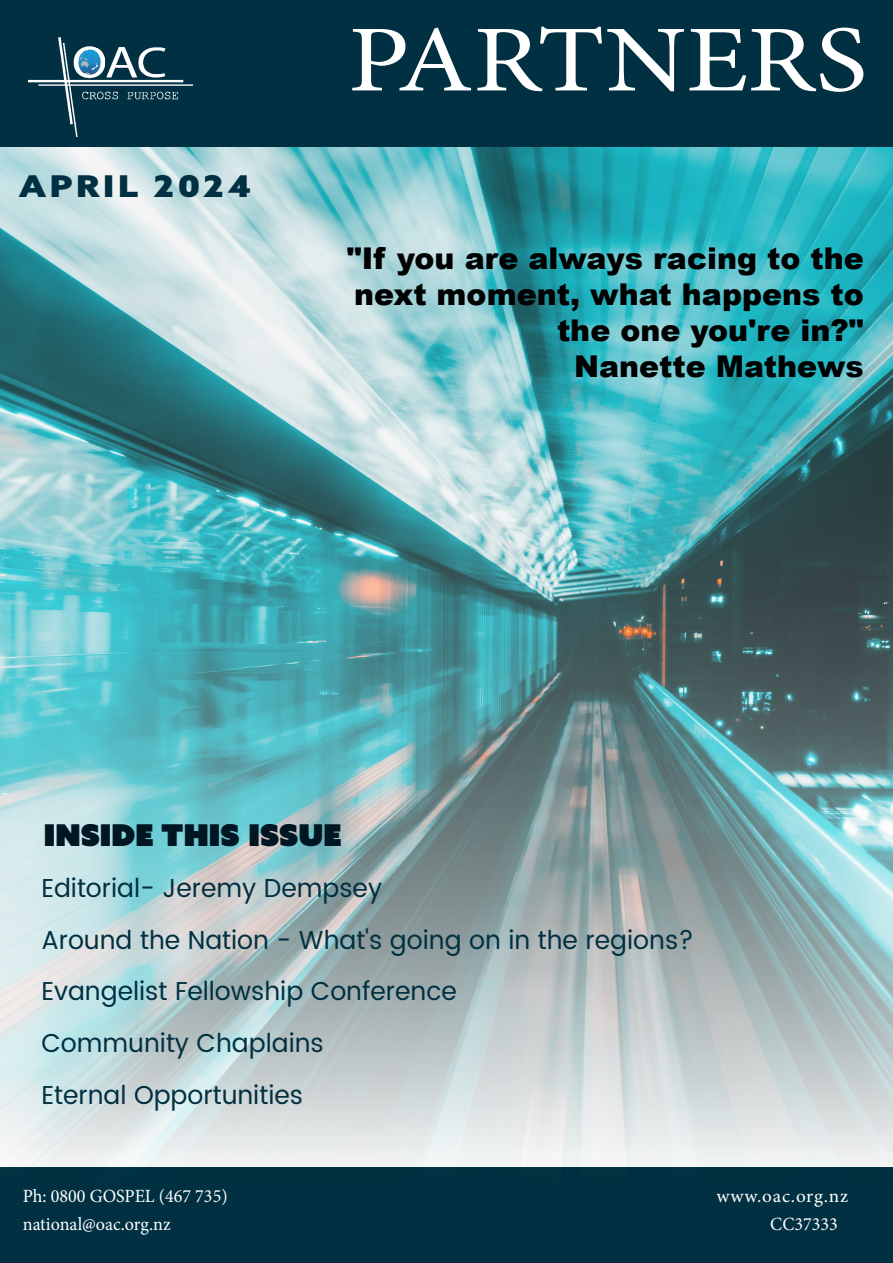
<style>
.page{position:relative;width:893px;height:1263px;background:#fff}
.page>*{position:absolute;margin:0;border:0;box-sizing:border-box;transform-origin:0 0}
.t1{font:94.5px "Minion Pro";letter-spacing:-.005em;color:#fff;scale:1.16 1}
.t2{font:900 30px/36px "Arial";color:#000;text-align:right}
.t3{font:30px "Azo Sans Uber";color:#001723}
.t4{font:900 30px "Azo Sans";letter-spacing:.1em;color:#003041;scale:1.16 1}
.t5{font:25.95px "Poppins";color:#003041}
.t6{font:18.6px "Minion Pro";color:#fff}
.t7{font:18.6px "Minion Pro";letter-spacing:.04em;color:#fff}
</style>
<div class="page">
<div style="left:0;top:1167px;width:893px;height:96px;background:#003041"></div>
<img style="left:0;top:147px;width:893px;height:1020px">
<div style="left:0;top:0;width:893px;height:147px;background:#003041"></div>
<img style="left:28px;top:37px;width:164px;height:100px">
<p class="t4" style="left:19px;top:167px;width:202px">APRIL 2024</p>
<p class="t1" style="left:348px;top:-3px;width:449px">PARTNERS</p>
<p class="t2" style="left:347px;top:240px;width:518px">"If you are always racing to the next moment, what happens to the one you're in?"</p>
<p class="t2" style="left:574px;top:348px;width:291px">Nanette Mathews</p>
<p class="t3" style="left:44px;top:815px;width:299px">INSIDE THIS ISSUE</p>
<p class="t5" style="left:41px;top:869px;width:342px">Editorial- Jeremy Dempsey</p>
<p class="t5" style="left:41px;top:921px;width:654px">Around the Nation - What's going on in the regions?</p>
<p class="t5" style="left:41px;top:972px;width:417px">Evangelist Fellowship Conference</p>
<p class="t5" style="left:41px;top:1024px;width:284px">Community Chaplains</p>
<p class="t5" style="left:41px;top:1075px;width:263px">Eternal Opportunities</p>
<p class="t6" style="left:23px;top:1183px;width:206px">Ph: 0800 GOSPEL (467 735)</p>
<p class="t7" style="left:716px;top:1183px;width:133px">www.oac.org.nz</p>
<p class="t6" style="left:23px;top:1212px;width:149px">national@oac.org.nz</p>
<p class="t6" style="left:770px;top:1212px;width:69px">CC37333</p>
</div>
